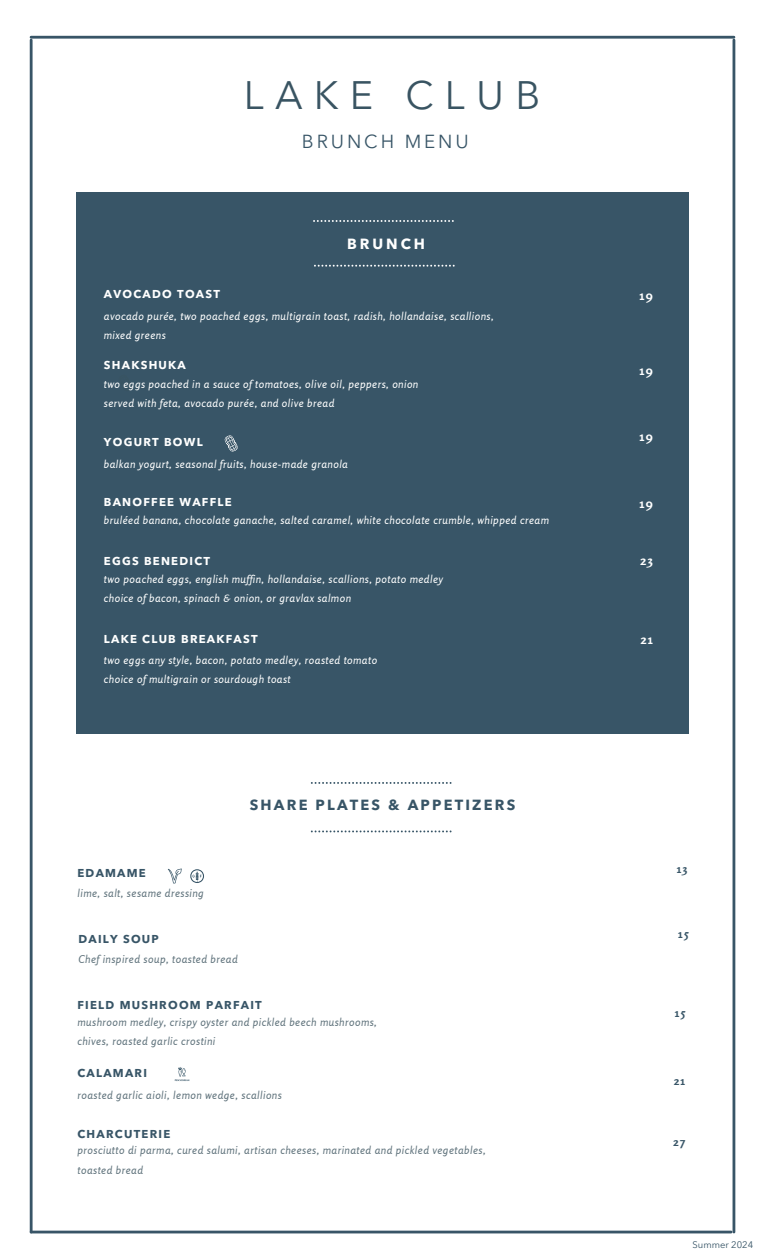
<style>
.page{position:relative;width:765px;height:1260px;background:#fff}
.page>*{position:absolute;margin:0;border:0;box-sizing:border-box;transform-origin:0 0}
.t1{font:39.38px "Avenir Next LT Pro";letter-spacing:.285em;color:#395462}
.t2{font:18.75px "Avenir Next LT Pro";letter-spacing:.155em;color:#385567}
.t3{font:700 14.62px "Avenir Next LT Pro";letter-spacing:.15em;color:#385567}
.t4{font:700 14.62px "Avenir Next LT Pro";letter-spacing:.2em;color:#fff}
.t5{font:700 13.12px "Rosario";letter-spacing:.11em;color:#fff}
.t6{font:700 11.88px "Rosario";letter-spacing:.11em;color:#385567}
.t7{font:700 11.38px "Avenir Next LT Pro";letter-spacing:.11em;color:#fff}
.t8{font:700 11.38px "Avenir Next LT Pro";letter-spacing:.11em;color:#385567}
.t9{font:italic 10.88px/19px "Rosario";letter-spacing:.04em;color:#fff}
.t10{font:italic 10.88px/19px "Rosario";letter-spacing:.04em;color:#61747d}
.t11{font:9.5px "Avenir Next LT Pro";color:#385567}
</style>
<div class="page">
<div style="left:77px;top:192px;width:611px;height:541px;background:#385567"></div>
<svg style="left:313px;top:220px;width:141px;height:2px"></svg>
<svg style="left:314px;top:265px;width:141px;height:2px"></svg>
<hr style="left:31px;top:1231px;width:700px;height:2px;background:#385567">
<hr style="left:31px;top:36px;width:703px;height:3px;background:#385567">
<hr style="left:733px;top:40px;width:2px;height:1192px;background:#385567">
<hr style="left:30px;top:40px;width:3px;height:1192px;background:#385567">
<div style="left:121px;top:375px;width:9px;height:16px;background:#395462"></div>
<svg style="left:311px;top:782px;width:141px;height:2px"></svg>
<svg style="left:311px;top:831px;width:141px;height:1px"></svg>
<img style="left:174px;top:1067px;width:16px;height:14px">
<svg style="left:190px;top:869px;width:14px;height:14px"></svg>
<svg style="left:168px;top:869px;width:14px;height:14px"></svg>
<svg style="left:224px;top:435px;width:14px;height:17px"></svg>
<svg style="left:227px;top:436px;width:8px;height:15px"></svg>
<h1 class="t1" style="left:244px;top:72px;width:298px">LAKE CLUB</h1>
<h2 class="t2" style="left:302px;top:130px;width:168px">BRUNCH MENU</h2>
<h3 class="t4" style="left:347px;top:235px;width:79px">BRUNCH</h3>
<p class="t7" style="left:104px;top:287px;width:118px">AVOCADO TOAST</p>
<p class="t9" style="left:104px;top:306px;width:391px">avocado purée, two poached eggs, multigrain toast, radish, hollandaise, scallions, mixed greens</p>
<p class="t7" style="left:104px;top:358px;width:83px">SHAKSHUKA</p>
<p class="t9" style="left:104px;top:375px;width:316px">two eggs poached in a sauce of tomatoes, olive oil, peppers, onion served with feta, avocado purée, and olive bread</p>
<p class="t7" style="left:104px;top:435px;width:100px">YOGURT BOWL</p>
<p class="t9" style="left:104px;top:455px;width:246px">balkan yogurt, seasonal fruits, house-made granola</p>
<p class="t7" style="left:104px;top:495px;width:129px">BANOFFEE WAFFLE</p>
<p class="t9" style="left:104px;top:510px;width:447px">bruléed banana, chocolate ganache, salted caramel, white chocolate crumble, whipped cream</p>
<p class="t7" style="left:104px;top:554px;width:108px">EGGS BENEDICT</p>
<p class="t9" style="left:104px;top:569px;width:341px">two poached eggs, english muffin, hollandaise, scallions, potato medley choice of bacon, spinach &amp; onion, or gravlax salmon</p>
<p class="t7" style="left:104px;top:632px;width:155px">LAKE CLUB BREAKFAST</p>
<p class="t9" style="left:104px;top:650px;width:275px">two eggs any style, bacon, potato medley, roasted tomato choice of multigrain or sourdough toast</p>
<p class="t8" style="left:77px;top:866px;width:70px">EDAMAME</p>
<p class="t10" style="left:78px;top:884px;width:128px">lime, salt, sesame dressing</p>
<h3 class="t3" style="left:250px;top:796px;width:267px">SHARE PLATES &amp; APPETIZERS</h3>
<p class="t5" style="left:639px;top:287px;width:15px">19</p>
<p class="t5" style="left:639px;top:362px;width:15px">19</p>
<p class="t5" style="left:639px;top:429px;width:15px">19</p>
<p class="t5" style="left:639px;top:495px;width:15px">19</p>
<p class="t5" style="left:640px;top:553px;width:14px">23</p>
<p class="t5" style="left:640px;top:631px;width:14px">21</p>
<p class="t6" style="left:677px;top:862px;width:12px">13</p>
<p class="t8" style="left:78px;top:932px;width:82px">DAILY SOUP</p>
<p class="t6" style="left:678px;top:927px;width:12px">15</p>
<p class="t10" style="left:78px;top:949px;width:161px">Chef inspired soup, toasted bread</p>
<p class="t8" style="left:77px;top:998px;width:186px">FIELD MUSHROOM PARFAIT</p>
<p class="t10" style="left:78px;top:1012px;width:301px">mushroom medley, crispy oyster and pickled beech mushrooms, chives, roasted garlic crostini</p>
<p class="t8" style="left:77px;top:1066px;width:71px">CALAMARI</p>
<p class="t10" style="left:77px;top:1086px;width:206px">roasted garlic aioli, lemon wedge, scallions</p>
<p class="t8" style="left:77px;top:1127px;width:94px">CHARCUTERIE</p>
<p class="t10" style="left:78px;top:1141px;width:410px">prosciutto di parma, cured salumi, artisan cheeses, marinated and pickled vegetables, toasted bread</p>
<p class="t6" style="left:675px;top:1005px;width:12px">15</p>
<p class="t6" style="left:674px;top:1074px;width:13px">21</p>
<p class="t6" style="left:673px;top:1134px;width:13px">27</p>
<p class="t11" style="left:693px;top:1240px;width:62px">Summer 2024</p>
</div>
